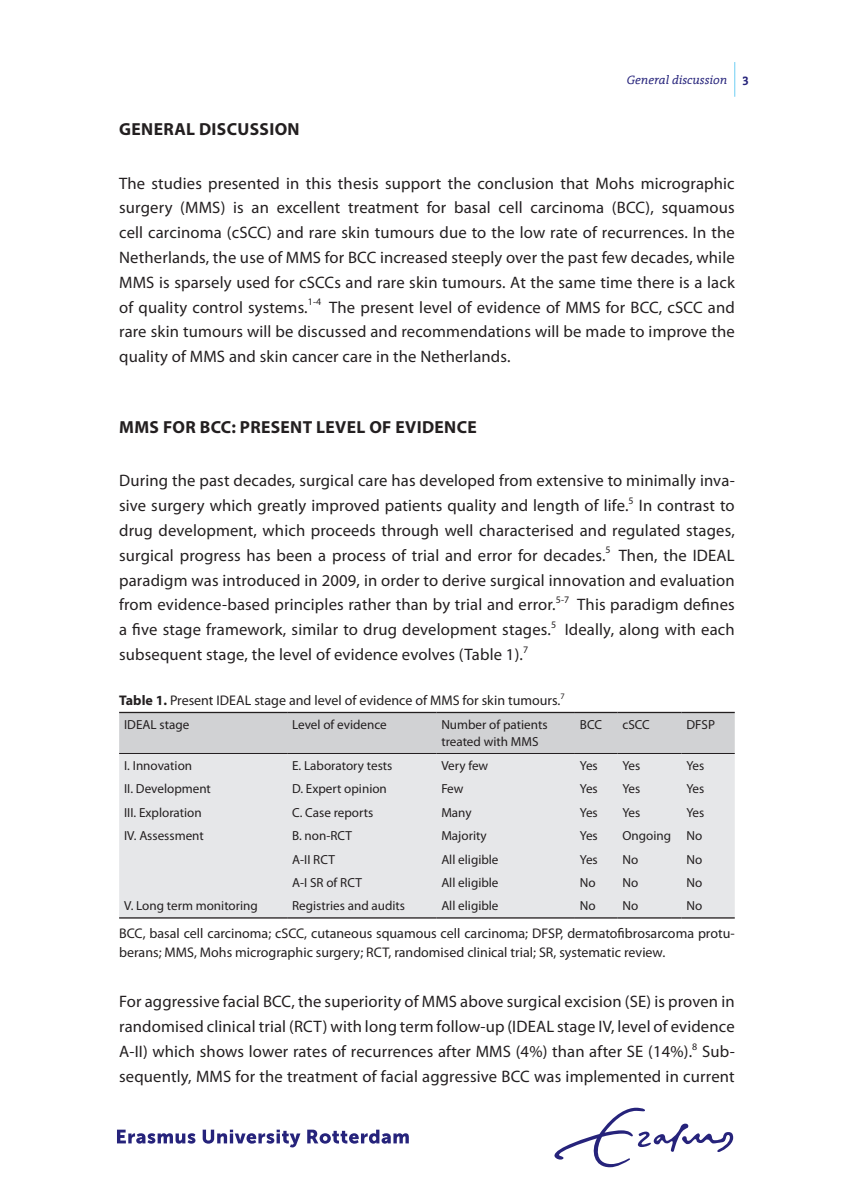
<style>
.page{position:relative;width:844px;height:1191px;background:#fff}
.page>*{position:absolute;margin:0;border:0;box-sizing:border-box;transform-origin:0 0}
.t1{font:700 17.5px "Myriad Pro";letter-spacing:.02em;color:#231f20}
.t2{font:16.62px/24.8px "Myriad Pro";letter-spacing:.01em;color:#231f20;text-align:justify}
.t3{font:14px/19.2px "Myriad Pro";color:#231f20}
.t4{font:13.12px/17.5px "Myriad Pro";color:#231f20}
.t5{font:italic 12.25px "The Serif Office";color:#26237b}
.s1{font-weight:700;font-style:normal}
.s2{font-weight:700}
</style>
<div class="page">
<div style="left:119px;top:713px;width:615px;height:40px;background:#d1d2d4"></div>
<div style="left:119px;top:754px;width:615px;height:163px;background:#e6e7e9"></div>
<hr style="left:119px;top:712px;width:168px;height:1px;background:#231f20">
<hr style="left:287px;top:712px;width:149px;height:1px;background:#231f20">
<hr style="left:436px;top:712px;width:138px;height:1px;background:#231f20">
<hr style="left:574px;top:712px;width:43px;height:1px;background:#231f20">
<hr style="left:617px;top:712px;width:64px;height:1px;background:#231f20">
<hr style="left:681px;top:712px;width:53px;height:1px;background:#231f20">
<hr style="left:119px;top:753px;width:168px;height:1px;background:#231f20">
<hr style="left:287px;top:753px;width:149px;height:1px;background:#231f20">
<hr style="left:436px;top:753px;width:138px;height:1px;background:#231f20">
<hr style="left:574px;top:753px;width:43px;height:1px;background:#231f20">
<hr style="left:617px;top:753px;width:64px;height:1px;background:#231f20">
<hr style="left:681px;top:753px;width:53px;height:1px;background:#231f20">
<hr style="left:119px;top:917px;width:168px;height:1px;background:#231f20">
<hr style="left:287px;top:917px;width:149px;height:1px;background:#231f20">
<hr style="left:436px;top:917px;width:138px;height:1px;background:#231f20">
<hr style="left:574px;top:917px;width:43px;height:1px;background:#231f20">
<hr style="left:617px;top:917px;width:64px;height:1px;background:#231f20">
<hr style="left:681px;top:917px;width:53px;height:1px;background:#231f20">
<svg style="left:117px;top:1129px;width:78px;height:14px"></svg>
<svg style="left:203px;top:1129px;width:97px;height:18px"></svg>
<svg style="left:307px;top:1129px;width:101px;height:14px"></svg>
<svg style="left:554px;top:1107px;width:179px;height:60px"></svg>
<hr style="left:734px;top:62px;width:1px;height:35px;background:#6fcef4">
<p class="t1" style="left:119px;top:118px;width:182px">GENERAL DISCUSSION</p>
<p class="t5" style="left:626px;top:73px;width:124px">General discussion <span class="s1">3</span></p>
<p class="t2" style="left:119px;top:170px;width:617px">The studies presented in this thesis support the conclusion that Mohs micrographic surgery (MMS) is an excellent treatment for basal cell carcinoma (BCC), squamous cell carcinoma (cSCC) and rare skin tumours due to the low rate of recurrences. In the Netherlands, the use of MMS for BCC increased steeply over the past few decades, while MMS is sparsely used for cSCCs and rare skin tumours. At the same time there is a lack of quality control systems.<sup>1-4</sup> The present level of evidence of MMS for BCC, cSCC and rare skin tumours will be discussed and recommendations will be made to improve the quality of MMS and skin cancer care in the Netherlands.</p>
<p class="t1" style="left:119px;top:416px;width:359px">MMS FOR BCC: PRESENT LEVEL OF EVIDENCE</p>
<p class="t2" style="left:119px;top:468px;width:617px">During the past decades, surgical care has developed from extensive to minimally inva&shy;sive surgery which greatly improved patients quality and length of life.<sup>5</sup> In contrast to drug development, which proceeds through well characterised and regulated stages, surgical progress has been a process of trial and error for decades.<sup>5</sup> Then, the IDEAL paradigm was introduced in 2009, in order to derive surgical innovation and evaluation from evidence-based principles rather than by trial and error.<sup>5-7</sup> This paradigm defines a five stage framework, similar to drug development stages.<sup>5</sup> Ideally, along with each subsequent stage, the level of evidence evolves (Table 1).<sup>7</sup></p>
<p class="t3" style="left:119px;top:690px;width:447px"><span class="s2">TABLE 1.</span> Present IDEAL stage and level of evidence of MMS for skin tumours.<sup>7</sup></p>
<p class="t4" style="left:124px;top:715px;width:67px">IDEAL stage</p>
<p class="t4" style="left:292px;top:715px;width:96px">Level of evidence</p>
<p class="t4" style="left:441px;top:715px;width:108px">Number of patients treated with MMS</p>
<p class="t4" style="left:579px;top:715px;width:24px">BCC</p>
<p class="t4" style="left:622px;top:715px;width:29px">cSCC</p>
<p class="t4" style="left:686px;top:715px;width:30px">DFSP</p>
<p class="t4" style="left:124px;top:756px;width:70px">I. Innovation</p>
<p class="t4" style="left:292px;top:756px;width:102px">E. Laboratory tests</p>
<p class="t4" style="left:441px;top:756px;width:48px">Very few</p>
<p class="t4" style="left:579px;top:756px;width:19px">Yes</p>
<p class="t4" style="left:622px;top:756px;width:19px">Yes</p>
<p class="t4" style="left:686px;top:756px;width:19px">Yes</p>
<p class="t4" style="left:124px;top:779px;width:88px">II. Development</p>
<p class="t4" style="left:292px;top:779px;width:96px">D. Expert opinion</p>
<p class="t4" style="left:441px;top:779px;width:24px">Few</p>
<p class="t4" style="left:579px;top:779px;width:19px">Yes</p>
<p class="t4" style="left:622px;top:779px;width:19px">Yes</p>
<p class="t4" style="left:686px;top:779px;width:19px">Yes</p>
<p class="t4" style="left:124px;top:803px;width:79px">III. Exploration</p>
<p class="t4" style="left:292px;top:803px;width:83px">C. Case reports</p>
<p class="t4" style="left:441px;top:803px;width:32px">Many</p>
<p class="t4" style="left:579px;top:803px;width:19px">Yes</p>
<p class="t4" style="left:622px;top:803px;width:19px">Yes</p>
<p class="t4" style="left:686px;top:803px;width:19px">Yes</p>
<p class="t4" style="left:124px;top:826px;width:81px">IV. Assessment</p>
<p class="t4" style="left:292px;top:826px;width:61px">B. non-RCT</p>
<p class="t4" style="left:441px;top:826px;width:47px">Majority</p>
<p class="t4" style="left:579px;top:826px;width:19px">Yes</p>
<p class="t4" style="left:622px;top:826px;width:81px">Ongoing No</p>
<p class="t4" style="left:292px;top:850px;width:44px">A-II RCT</p>
<p class="t4" style="left:441px;top:850px;width:59px">All eligible</p>
<p class="t4" style="left:579px;top:850px;width:19px">Yes</p>
<p class="t4" style="left:622px;top:850px;width:17px">No</p>
<p class="t4" style="left:686px;top:850px;width:17px">No</p>
<p class="t4" style="left:292px;top:873px;width:71px">A-I SR of RCT</p>
<p class="t4" style="left:441px;top:873px;width:59px">All eligible</p>
<p class="t4" style="left:579px;top:873px;width:17px">No</p>
<p class="t4" style="left:622px;top:873px;width:17px">No</p>
<p class="t4" style="left:686px;top:873px;width:17px">No</p>
<p class="t4" style="left:124px;top:897px;width:135px">V. Long term monitoring</p>
<p class="t4" style="left:292px;top:897px;width:114px">Registries and audits</p>
<p class="t4" style="left:441px;top:897px;width:59px">All eligible</p>
<p class="t4" style="left:579px;top:897px;width:17px">No</p>
<p class="t4" style="left:622px;top:897px;width:17px">No</p>
<p class="t4" style="left:686px;top:897px;width:17px">No</p>
<p class="t3" style="left:119px;top:923px;width:617px">BCC, basal cell carcinoma; cSCC, cutaneous squamous cell carcinoma; DFSP, dermatofibrosarcoma protu&shy;berans; MMS, Mohs micrographic surgery; RCT, randomised clinical trial; SR, systematic review.</p>
<p class="t2" style="left:119px;top:989px;width:617px">For aggressive facial BCC, the superiority of MMS above surgical excision (SE) is proven in randomised clinical trial (RCT) with long term follow-up (IDEAL stage IV, level of evidence A-II) which shows lower rates of recurrences after MMS (4%) than after SE (14%).<sup>8</sup> Sub&shy;sequently, MMS for the treatment of facial aggressive BCC was implemented in current</p>
</div>
